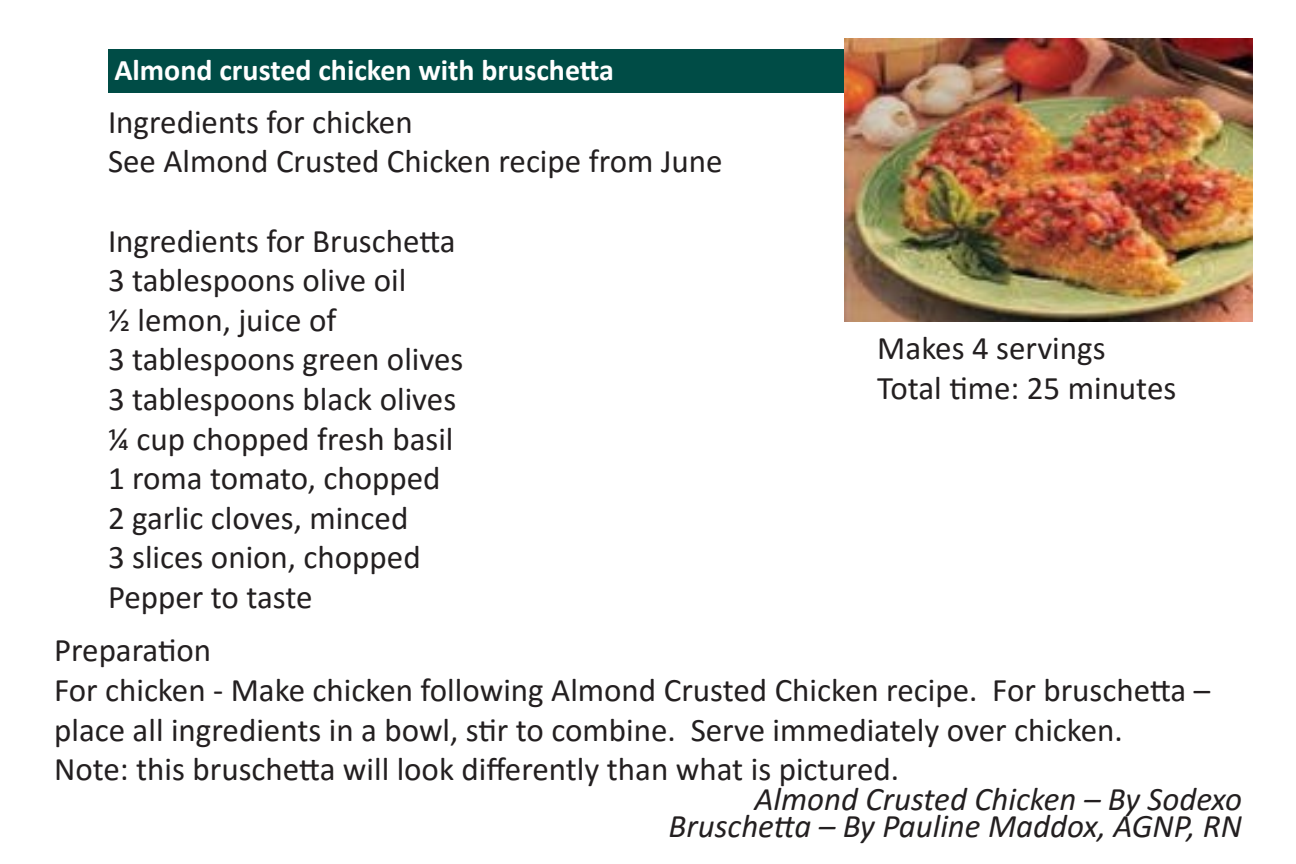
<style>
.page{position:relative;width:1296px;height:864px;background:#fff}
.page>*{position:absolute;margin:0;border:0;box-sizing:border-box;transform-origin:0 0}
.t1{font:33px/39.6px "Calibri";color:#231f20}
.t2{font:italic 33px "Calibri";color:#231f20}
.t3{font:700 30px "Calibri";color:#fff}
</style>
<div class="page">
<div style="left:108px;top:50px;width:1080px;height:43px;background:#004c46"></div>
<img style="left:844px;top:39px;width:409px;height:283px">
<p class="t3" style="left:114px;top:49px;width:501px">Almond crusted chicken with bruschetta</p>
<p class="t1" style="left:108px;top:101px;width:306px">Ingredients for chicken</p>
<p class="t1" style="left:108px;top:141px;width:616px">See Almond Crusted Chicken recipe from June</p>
<p class="t1" style="left:108px;top:220px;width:349px">Ingredients for Bruschetta</p>
<p class="t1" style="left:108px;top:259px;width:300px">3 tablespoons olive oil</p>
<p class="t1" style="left:108px;top:299px;width:230px">½ lemon, juice of</p>
<p class="t1" style="left:108px;top:339px;width:357px">3 tablespoons green olives</p>
<p class="t1" style="left:108px;top:378px;width:350px">3 tablespoons black olives</p>
<p class="t1" style="left:108px;top:418px;width:347px">¼ cup chopped fresh basil</p>
<p class="t1" style="left:108px;top:457px;width:334px">1 roma tomato, chopped</p>
<p class="t1" style="left:108px;top:497px;width:302px">2 garlic cloves, minced</p>
<p class="t1" style="left:108px;top:537px;width:314px">3 slices onion, chopped</p>
<p class="t1" style="left:108px;top:576px;width:206px">Pepper to taste</p>
<p class="t1" style="left:877px;top:328px;width:230px">Makes 4 servings</p>
<p class="t1" style="left:877px;top:367px;width:301px">Total time: 25 minutes</p>
<p class="t1" style="left:54px;top:630px;width:159px">Preparation</p>
<p class="t1" style="left:54px;top:669px;width:1158px">For chicken - Make chicken following Almond Crusted Chicken recipe. For bruschetta – place all ingredients in a bowl, stir to combine. Serve immediately over chicken.</p>
<p class="t1" style="left:54px;top:749px;width:847px">Note: this bruschetta will look differently than what is pictured.</p>
<p class="t2" style="left:754px;top:776px;width:489px">Almond Crusted Chicken – By Sodexo</p>
<p class="t2" style="left:669px;top:803px;width:575px">Bruschetta – By Pauline Maddox, AGNP, RN</p>
</div>
